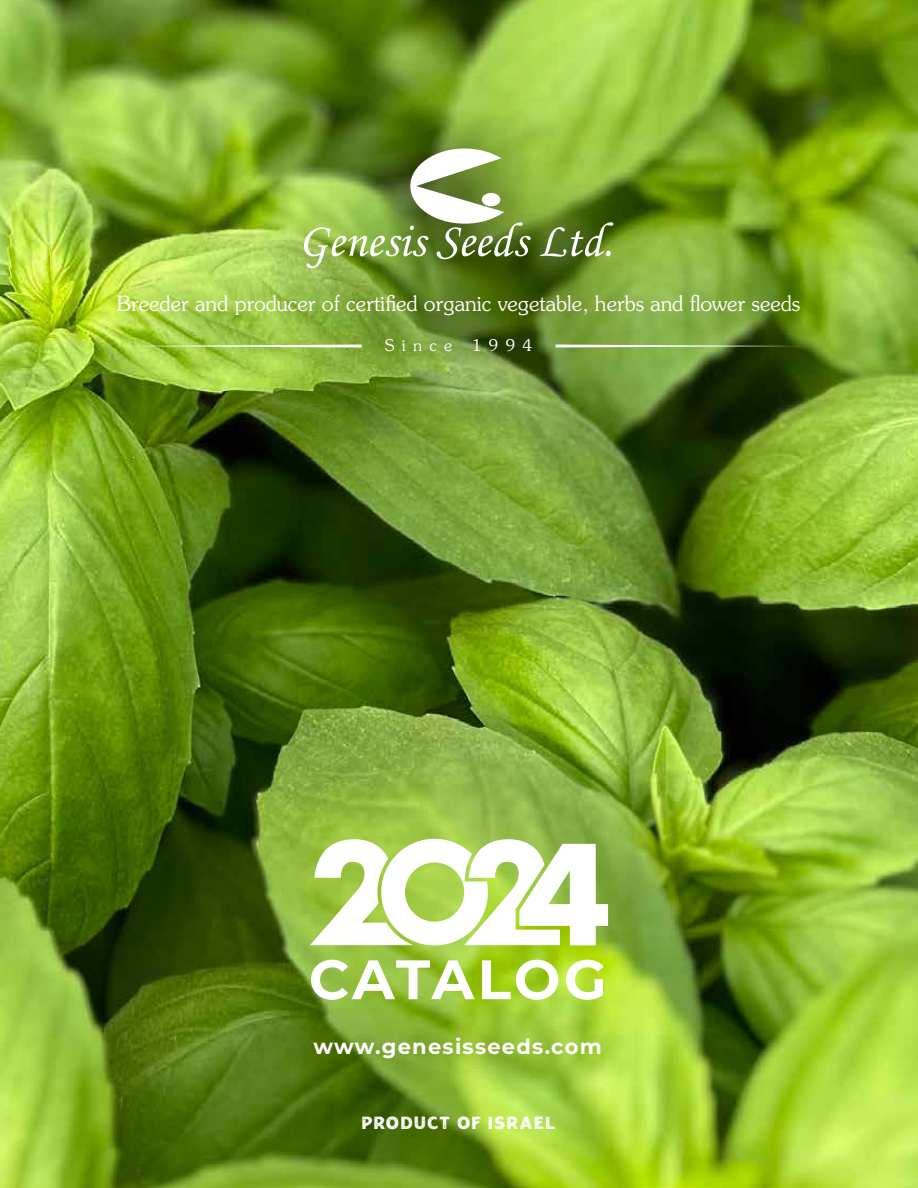
<style>
.page{position:relative;width:918px;height:1188px;background:#fff}
.page>*{position:absolute;margin:0;border:0;box-sizing:border-box;transform-origin:0 0}
.t1{font:700 55.5px "Montserrat";letter-spacing:.045em;color:#fff}
.t2{font:300 21px "Souvenir Std";color:#fff}
.t3{font:700 21px "Montserrat";letter-spacing:.06em;color:#fff}
.t4{font:300 16.2px "Souvenir Std";letter-spacing:.45em;color:#fff}
.t5{font:15px "Rougant Rough PERSONALUSEONLY Rough";letter-spacing:.125em;color:#fff}
</style>
<div class="page">
<img style="left:0;top:0;width:918px;height:1188px">
<div style="left:76px;top:102px;width:764px;height:293px;background:#000;opacity:.75"></div>
<svg style="left:304px;top:148px;width:227px;height:120px"></svg>
<svg style="left:540px;top:222px;width:73px;height:35px;background:#708a46"></svg>
<svg style="left:556px;top:345px;width:248px;height:3px"></svg>
<svg style="left:113px;top:345px;width:249px;height:3px"></svg>
<div style="left:272px;top:995px;width:371px;height:107px;background:#000;opacity:.75"></div>
<svg style="left:310px;top:839px;width:298px;height:106px"></svg>
<p class="t2" style="left:117px;top:291px;width:685px">Breeder and producer of certified organic vegetable, herbs and flower seeds</p>
<p class="t4" style="left:385px;top:335px;width:149px">Since 1994</p>
<h1 class="t1" style="left:309px;top:939px;width:299px">CATALOG</h1>
<p class="t3" style="left:314px;top:1032px;width:290px">www.genesisseeds.com</p>
<p class="t5" style="left:362px;top:1115px;width:195px">PRODUCT OF ISRAEL</p>
</div>
